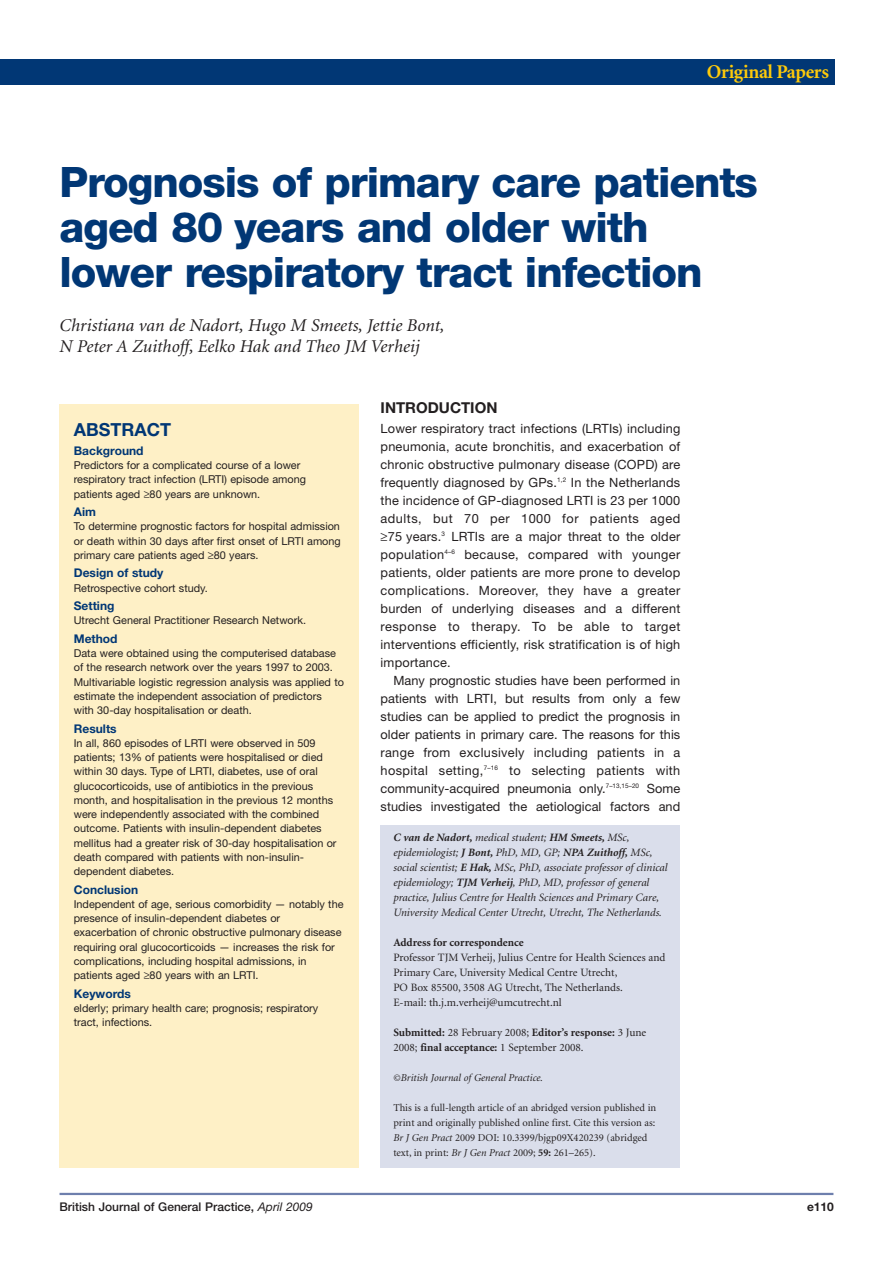
<style>
.page{position:relative;width:893px;height:1263px;background:#fff}
.page>*{position:absolute;margin:0;border:0;box-sizing:border-box;transform-origin:0 0}
.t1{font:800 42px/45px "Helvetica Neue";letter-spacing:-.025em;color:#013775}
.t2{font:700 19.5px "Minion";letter-spacing:-.02em;color:#feca0a}
.t3{font:italic 18px/21px "Minion";color:#231f20}
.t4{font:700 18px "Helvetica Neue";color:#013775}
.t5{font:700 15px "Helvetica Neue";color:#231f20}
.t6{font:12.75px/18px "Helvetica Neue";letter-spacing:.005em;color:#231f20;text-align:justify}
.t7{font:700 12px "Helvetica Neue";color:#013775}
.t8{font:500 12px "Helvetica Neue";color:#231f20}
.t9{font:700 12px "Helvetica Neue";color:#231f20}
.t10{font:italic 11.25px/15px "Minion";color:#231f20}
.t11{font:11.25px/15px "Minion";color:#231f20}
.t12{font:700 11.25px/15px "Minion";color:#231f20}
.t13{font:10.8px/14.2px "Helvetica Neue";color:#231f20}
.t14{font:10.5px/15px "Minion";color:#231f20}
.t15{font:italic 10.5px "Minion";color:#231f20}
.s1{font-weight:400;font-style:italic}
.s2{font-weight:700}
.s3{font-weight:400}
.s4{font-style:normal}
.s5{font-style:italic}
</style>
<div class="page">
<hr style="left:60px;top:1193px;width:773px;height:2px;background:#6e7fad">
<div style="left:60px;top:404px;width:299px;height:763px;background:#fef0c6"></div>
<div style="left:381px;top:825px;width:299px;height:342px;background:#dadeeb"></div>
<div style="left:0;top:60px;width:834px;height:25px;background:#013775"></div>
<h2 class="t2" style="left:707px;top:64px;width:124px">Original Papers</h2>
<h1 class="t1" style="left:60px;top:163px;width:700px">Prognosis of primary care patients aged 80 years and older with lower respiratory tract infection</h1>
<h3 class="t3" style="left:60px;top:316px;width:387px">Christiana van de Nadort, Hugo M Smeets, Jettie Bont,<br>N Peter A Zuithoff, Eelko Hak and Theo JM Verheij</h3>
<h3 class="t4" style="left:74px;top:423px;width:99px">ABSTRACT</h3>
<p class="t7" style="left:74px;top:446px;width:71px">Background</p>
<p class="t13" style="left:74px;top:459px;width:234px">Predictors for a complicated course of a lower respiratory tract infection (LRTI) episode among patients aged ≥80 years are unknown.</p>
<p class="t7" style="left:74px;top:507px;width:24px">Aim</p>
<p class="t13" style="left:74px;top:520px;width:269px;text-align:justify">To determine prognostic factors for hospital admission or death within 30 days after first onset of LRTI among primary care patients aged ≥80 years.</p>
<p class="t7" style="left:74px;top:569px;width:91px">Design of study</p>
<p class="t13" style="left:74px;top:582px;width:136px">Retrospective cohort study.</p>
<p class="t7" style="left:74px;top:601px;width:42px">Setting</p>
<p class="t13" style="left:74px;top:614px;width:234px">Utrecht General Practitioner Research Network.</p>
<p class="t7" style="left:74px;top:634px;width:45px">Method</p>
<p class="t13" style="left:74px;top:647px;width:272px">Data were obtained using the computerised database of the research network over the years 1997 to 2003.<br>Multivariable logistic regression analysis was applied to estimate the independent association of predictors with 30-day hospitalisation or death.</p>
<p class="t7" style="left:74px;top:724px;width:44px">Results</p>
<p class="t13" style="left:74px;top:737px;width:264px">In all, 860 episodes of LRTI were observed in 509 patients; 13% of patients were hospitalised or died within 30 days. Type of LRTI, diabetes, use of oral glucocorticoids, use of antibiotics in the previous month, and hospitalisation in the previous 12 months were independently associated with the combined outcome. Patients with insulin-dependent diabetes mellitus had a greater risk of 30-day hospitalisation or death compared with patients with non-insulin&shy;dependent diabetes.</p>
<p class="t7" style="left:74px;top:885px;width:66px">Conclusion</p>
<p class="t13" style="left:74px;top:898px;width:271px">Independent of age, serious comorbidity — notably the presence of insulin-dependent diabetes or exacerbation of chronic obstructive pulmonary disease requiring oral glucocorticoids — increases the risk for complications, including hospital admissions, in patients aged ≥80 years with an LRTI.</p>
<p class="t7" style="left:74px;top:989px;width:59px">Keywords</p>
<p class="t13" style="left:74px;top:1002px;width:246px">elderly; primary health care; prognosis; respiratory tract, infections.</p>
<p class="t8" style="left:60px;top:1202px;width:255px">British Journal of General Practice, <span class="s1">April 2009</span></p>
<h3 class="t5" style="left:381px;top:402px;width:118px">INTRODUCTION</h3>
<p class="t6" style="left:381px;top:420px;width:301px">Lower respiratory tract infections (LRTIs) including pneumonia, acute bronchitis, and exacerbation of chronic obstructive pulmonary disease (COPD) are frequently diagnosed by GPs.<sup>1,2</sup> In the Netherlands the incidence of GP-diagnosed LRTI is 23 per 1000 adults, but 70 per 1000 for patients aged ≥75 years.<sup>3</sup> LRTIs are a major threat to the older population<sup>4–6</sup> because, compared with younger patients, older patients are more prone to develop complications. Moreover, they have a greater burden of underlying diseases and a different response to therapy. To be able to target interventions efficiently, risk stratification is of high importance.</p>
<p class="t6" style="left:381px;top:672px;width:301px;text-indent:13px">Many prognostic studies have been performed in patients with LRTI, but results from only a few studies can be applied to predict the prognosis in older patients in primary care. The reasons for this range from exclusively including patients in a hospital setting,<sup>7–16</sup> to selecting patients with community-acquired pneumonia only.<sup>7–13,15–20</sup> Some studies investigated the aetiological factors and</p>
<p class="t10" style="left:393px;top:831px;width:276px"><span class="s2">C van de Nadort,</span> medical student; <span class="s2">HM Smeets,</span> MSc, epidemiologist; <span class="s2">J Bont,</span> PhD, MD, GP; <span class="s2">NPA Zuithoff,</span> MSc, social scientist; <span class="s2">E Hak,</span> MSc, PhD, associate professor of clinical epidemiology; <span class="s2">TJM Verheij</span>, PhD, MD, professor of general practice, Julius Centre for Health Sciences and Primary Care, University Medical Center Utrecht, Utrecht, The Netherlands.</p>
<p class="t12" style="left:393px;top:936px;width:132px">Address for correspondence</p>
<p class="t11" style="left:393px;top:951px;width:274px">Professor TJM Verheij, Julius Centre for Health Sciences and Primary Care, University Medical Centre Utrecht,<br>PO Box 85500, 3508 AG Utrecht, The Netherlands.<br>E-mail: th.j.m.verheij@umcutrecht.nl</p>
<p class="t12" style="left:393px;top:1026px;width:254px">Submitted: <span class="s3">28 February 2008;</span> Editor’s response: <span class="s3">3 June<br>2008;</span> final acceptance: <span class="s3">1 September 2008.</span></p>
<p class="t15" style="left:393px;top:1074px;width:151px"><span class="s4">©</span>British Journal of General Practice.</p>
<p class="t14" style="left:393px;top:1101px;width:264px">This is a full-length article of an abridged version published in print and originally published online first. Cite this version as:<br><span class="s5">Br J Gen Pract</span> 2009 DOI: 10.3399/bjgp09X420239 (abridged text, in print: <span class="s5">Br J Gen Pract</span> 2009; <span class="s2">59:</span> 261–265).</p>
<p class="t9" style="left:807px;top:1202px;width:28px">e110</p>
</div>
